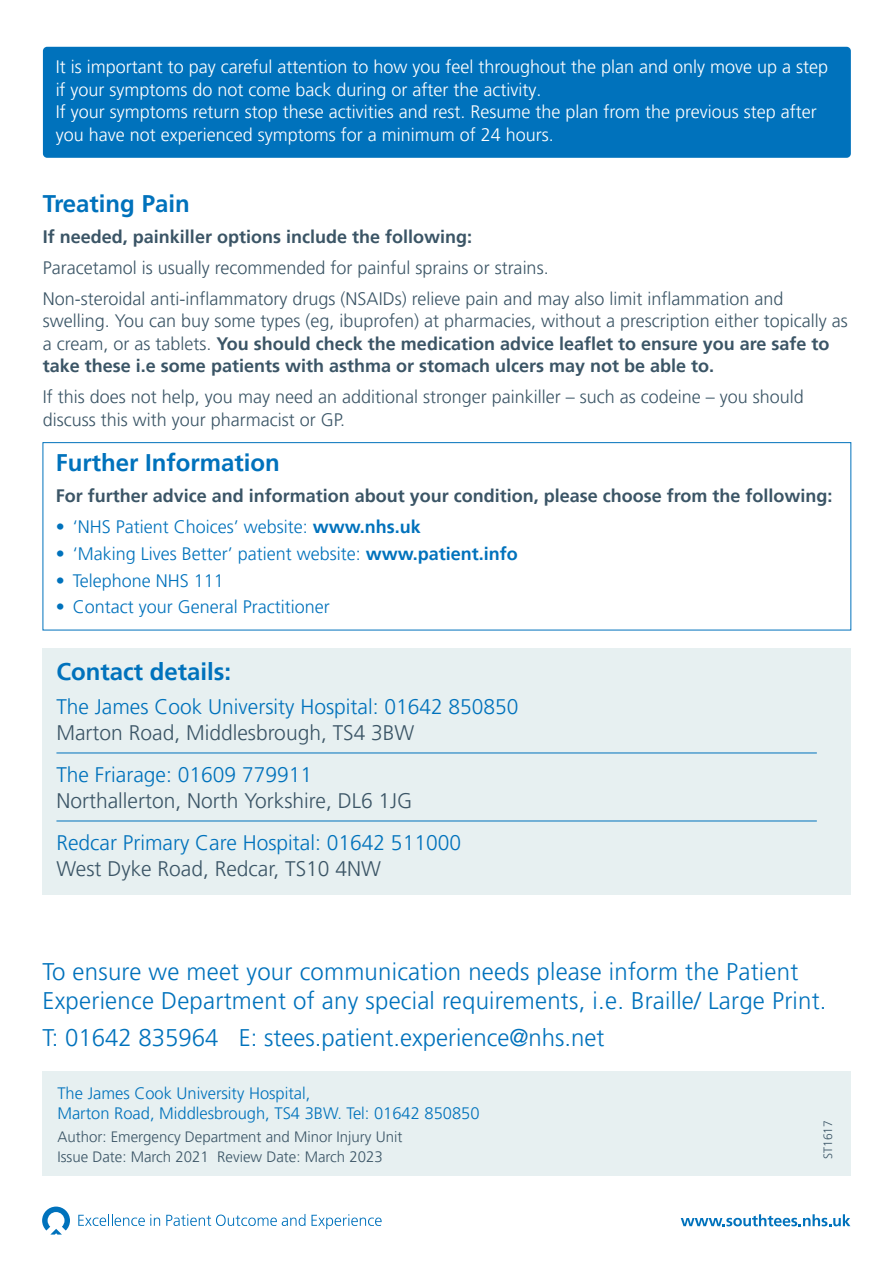
<style>
.page{position:relative;width:893px;height:1263px;background:#fff}
.page>*{position:absolute;margin:0;border:0;box-sizing:border-box;transform-origin:0 0}
.Para{font:300 24px/28.5px "Frutiger LT Pro";letter-spacing:.01em;color:#0072bc}
.Para-2{font:700 24px "Frutiger LT Pro";color:#0072bc}
.Para-3{font:300 21px "Frutiger LT Pro";color:#0072bc}
.Para-4{font:300 21px "Frutiger LT Pro";color:#3b5566}
.Para-5{font:300 18px/22.5px "Frutiger LT Pro";color:#3b5566}
.Blue_Block{font:300 18px/22.5px "Frutiger LT Pro";color:#fff}
.t1{font:300 18px "Frutiger LT Pro";color:#0072bc}
.Para-6{font:700 18px "Frutiger LT Pro";color:#3b5566}
.para_11pt_blue{font:300 16.5px/19.5px "Frutiger LT Pro";color:#0072bc}
.t2{font:300 15px/19.5px "Frutiger LT Pro";color:#3b5566}
.para_8pt{font:300 12px "Frutiger LT Pro";color:#3b5566}
.s1{font-weight:700}
</style>
<div class="page">
<div style="left:43px;top:442px;width:808px;height:188px;border:1px solid #0072bc"></div>
<svg style="left:78px;top:1214px;width:82px;height:12px"></svg>
<svg style="left:166px;top:1214px;width:139px;height:12px"></svg>
<svg style="left:311px;top:1214px;width:71px;height:15px"></svg>
<svg style="left:681px;top:1214px;width:169px;height:12px"></svg>
<svg style="left:42px;top:1206px;width:28px;height:28px"></svg>
<div style="left:42px;top:1071px;width:808px;height:105px;background:#e7f0f1"></div>
<div style="left:43px;top:648px;width:808px;height:247px;background:#e7f0f1"></div>
<div style="left:43px;top:47px;width:808px;height:111px;background:#0072bc;border-radius:4px"></div>
<hr style="left:56px;top:753px;width:761px;height:1px;background:#0072bc">
<hr style="left:56px;top:821px;width:761px;height:1px;background:#0072bc">
<p class="Blue_Block" style="left:56px;top:56px;width:774px">It is important to pay careful attention to how you feel throughout the plan and only move up a step if your symptoms do not come back during or after the activity.<br>If your symptoms return stop these activities and rest. Resume the plan from the previous step after you have not experienced symptoms for a minimum of 24 hours.</p>
<h2 class="Para-2" style="left:43px;top:189px;width:148px">Treating Pain</h2>
<p class="Para-6" style="left:43px;top:226px;width:431px">If needed, painkiller options include the following:</p>
<p class="Para-5" style="left:43px;top:256px;width:507px">Paracetamol is usually recommended for painful sprains or strains.</p>
<p class="Para-5" style="left:43px;top:287px;width:806px">Non-steroidal anti-inflammatory drugs (NSAIDs) relieve pain and may also limit inflammation and swelling. You can buy some types (eg, ibuprofen) at pharmacies, without a prescription either topically as a cream, or as tablets. <span class="s1">You should check the medication advice leaflet to ensure you are safe to take these i.e some patients with asthma or stomach ulcers may not be able to.</span></p>
<p class="Para-5" style="left:43px;top:386px;width:762px">If this does not help, you may need an additional stronger painkiller – such as codeine – you should discuss this with your pharmacist or GP.</p>
<h2 class="Para-2" style="left:56px;top:448px;width:226px">Further Information</h2>
<p class="Para-6" style="left:56px;top:485px;width:778px">For further advice and information about your condition, please choose from the following:</p>
<p class="t1" style="left:56px;top:516px;width:367px">• ‘NHS Patient Choices’ website: <span class="s1">www.nhs.uk</span></p>
<p class="t1" style="left:56px;top:543px;width:464px">• ‘Making Lives Better’ patient website: <span class="s1">www.patient.info</span></p>
<p class="t1" style="left:56px;top:570px;width:170px">• Telephone NHS 111</p>
<p class="t1" style="left:56px;top:597px;width:275px">• Contact your General Practitioner</p>
<p class="Para-2" style="left:56px;top:658px;width:176px">Contact details:</p>
<p class="Para-3" style="left:56px;top:695px;width:464px">The James Cook University Hospital: 01642 850850</p>
<p class="Para-4" style="left:56px;top:720px;width:359px">Marton Road, Middlesbrough, TS4 3BW</p>
<p class="Para-3" style="left:56px;top:763px;width:257px">The Friarage: 01609 779911</p>
<p class="Para-4" style="left:56px;top:788px;width:357px">Northallerton, North Yorkshire, DL6 1JG</p>
<p class="Para-3" style="left:56px;top:831px;width:406px">Redcar Primary Care Hospital: 01642 511000</p>
<p class="Para-4" style="left:56px;top:856px;width:326px">West Dyke Road, Redcar, TS10 4NW</p>
<p class="Para" style="left:43px;top:958px;width:786px">To ensure we meet your communication needs please inform the Patient<br>Experience Department of any special requirements, i.e. Braille/ Large Print.</p>
<p class="Para" style="left:43px;top:1023px;width:564px">T: 01642 835964 E: stees.patient.experience@nhs.net</p>
<p class="para_11pt_blue" style="left:57px;top:1084px;width:424px">The James Cook University Hospital,<br>Marton Road, Middlesbrough, TS4 3BW. Tel: 01642 850850</p>
<p class="t2" style="left:57px;top:1127px;width:347px">Author: Emergency Department and Minor Injury Unit<br>Issue Date: March 2021 Review Date: March 2023</p>
<p class="para_8pt" style="left:821px;top:1159px;width:40px;rotate:-90deg">ST1617</p>
</div>
